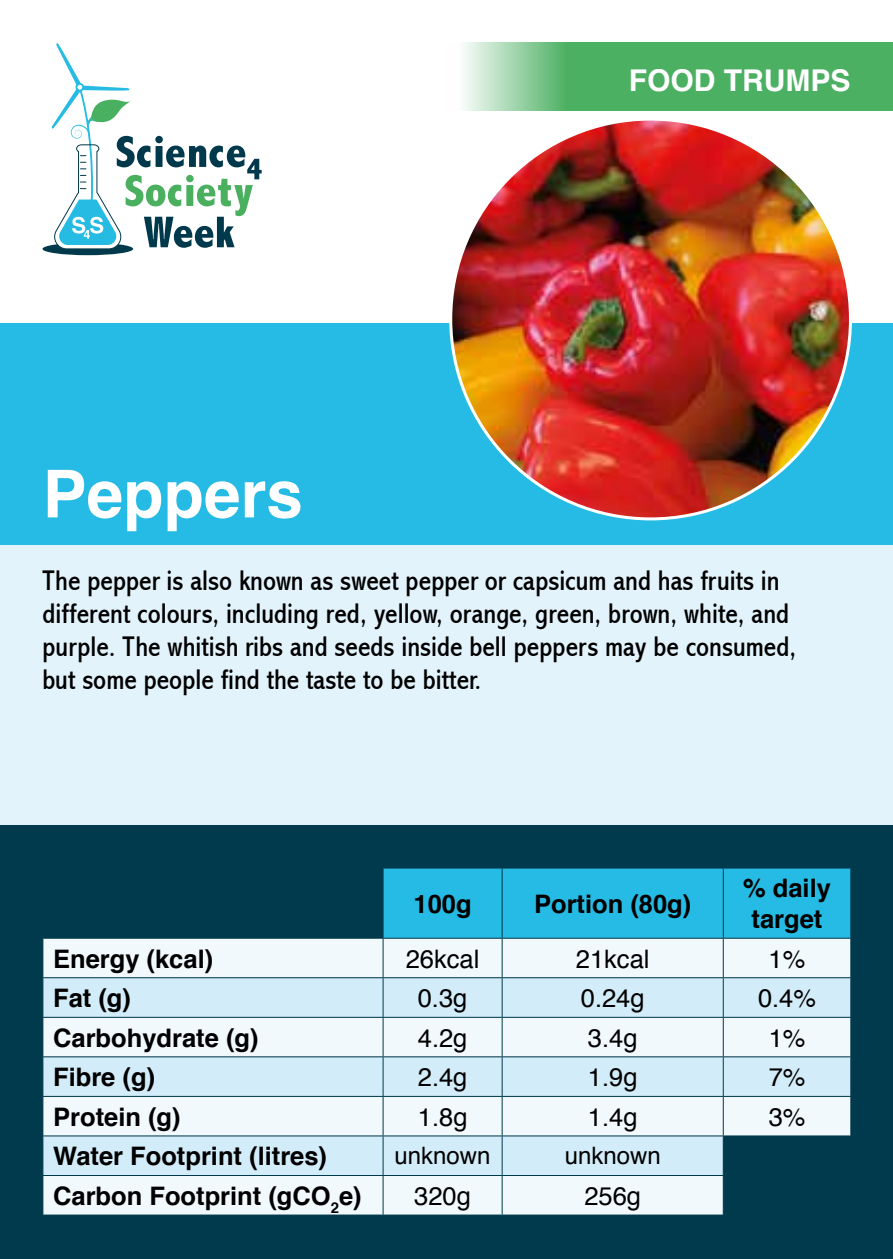
<style>
.page{position:relative;width:893px;height:1259px;background:#fff}
.page>*{position:absolute;margin:0;border:0;box-sizing:border-box;transform-origin:0 0}
.t1{font:700 66px "Helvetica";color:#fff}
.t2{font:700 30px "Helvetica";color:#fff}
.t3{font:condensed 28.5px/33px "Abadi";color:#000}
.t4{font:700 25.5px/30.6px "Helvetica";color:#000;text-align:center}
.t5{font:25.5px "Helvetica";color:#000}
.t6{font:24px "Helvetica";color:#000}
</style>
<div class="page">
<div style="left:0;top:544px;width:893px;height:281px;background:#e2f3fb"></div>
<div style="left:0;top:323px;width:893px;height:221px;background:#26bbe4"></div>
<div style="left:0;top:825px;width:893px;height:434px;background:#003a4c"></div>
<div style="left:43px;top:243px;width:90px;height:12px;background:#00394c;border-radius:50%"></div>
<svg style="left:50px;top:43px;width:212px;height:207px"></svg>
<svg style="left:464px;top:43px;width:429px;height:68px;fill:#4bb062"></svg>
<div style="left:384px;top:868px;width:466px;height:69px;background:#26bbe4"></div>
<svg style="left:43px;top:938px;width:807px;height:276px;fill:#f1f9fd"></svg>
<svg style="left:43px;top:978px;width:807px;height:197px;fill:#d3ecf9"></svg>
<hr style="left:383px;top:938px;width:1px;height:39px;background:#003a4c">
<hr style="left:502px;top:938px;width:1px;height:39px;background:#003a4c">
<hr style="left:723px;top:938px;width:1px;height:39px;background:#003a4c">
<hr style="left:383px;top:977px;width:119px;height:1px;background:#003a4c">
<hr style="left:383px;top:978px;width:1px;height:39px;background:#003a4c">
<hr style="left:502px;top:977px;width:221px;height:1px;background:#003a4c">
<hr style="left:502px;top:978px;width:1px;height:39px;background:#003a4c">
<hr style="left:723px;top:977px;width:128px;height:1px;background:#003a4c">
<hr style="left:723px;top:978px;width:1px;height:39px;background:#003a4c">
<hr style="left:383px;top:1016px;width:119px;height:1px;background:#003a4c">
<hr style="left:383px;top:1017px;width:1px;height:39px;background:#003a4c">
<hr style="left:502px;top:1016px;width:221px;height:1px;background:#003a4c">
<hr style="left:502px;top:1017px;width:1px;height:39px;background:#003a4c">
<hr style="left:723px;top:1016px;width:128px;height:1px;background:#003a4c">
<hr style="left:723px;top:1017px;width:1px;height:39px;background:#003a4c">
<hr style="left:383px;top:1056px;width:119px;height:1px;background:#003a4c">
<hr style="left:383px;top:1057px;width:1px;height:39px;background:#003a4c">
<hr style="left:502px;top:1056px;width:221px;height:1px;background:#003a4c">
<hr style="left:502px;top:1057px;width:1px;height:39px;background:#003a4c">
<hr style="left:723px;top:1056px;width:128px;height:1px;background:#003a4c">
<hr style="left:723px;top:1057px;width:1px;height:39px;background:#003a4c">
<hr style="left:383px;top:1096px;width:119px;height:1px;background:#003a4c">
<hr style="left:383px;top:1096px;width:1px;height:39px;background:#003a4c">
<hr style="left:502px;top:1096px;width:221px;height:1px;background:#003a4c">
<hr style="left:502px;top:1096px;width:1px;height:39px;background:#003a4c">
<hr style="left:723px;top:1096px;width:128px;height:1px;background:#003a4c">
<hr style="left:723px;top:1096px;width:1px;height:39px;background:#003a4c">
<hr style="left:383px;top:1135px;width:119px;height:1px;background:#003a4c">
<hr style="left:383px;top:1136px;width:1px;height:39px;background:#003a4c">
<hr style="left:502px;top:1135px;width:221px;height:1px;background:#003a4c">
<hr style="left:502px;top:1136px;width:1px;height:39px;background:#003a4c">
<hr style="left:723px;top:1135px;width:128px;height:1px;background:#003a4c">
<hr style="left:723px;top:1136px;width:1px;height:39px;background:#003a4c">
<hr style="left:383px;top:1175px;width:119px;height:1px;background:#003a4c">
<hr style="left:383px;top:1175px;width:1px;height:39px;background:#003a4c">
<hr style="left:502px;top:1175px;width:221px;height:1px;background:#003a4c">
<hr style="left:502px;top:1175px;width:1px;height:39px;background:#003a4c">
<hr style="left:723px;top:1175px;width:128px;height:1px;background:#003a4c">
<hr style="left:723px;top:1175px;width:1px;height:39px;background:#003a4c">
<hr style="left:502px;top:868px;width:1px;height:70px;background:#003a4c">
<hr style="left:723px;top:868px;width:1px;height:70px;background:#003a4c">
<hr style="left:43px;top:977px;width:340px;height:1px;background:#003a4c">
<hr style="left:43px;top:1016px;width:340px;height:1px;background:#003a4c">
<hr style="left:43px;top:1056px;width:340px;height:1px;background:#003a4c">
<hr style="left:43px;top:1096px;width:340px;height:1px;background:#003a4c">
<hr style="left:43px;top:1135px;width:340px;height:1px;background:#003a4c">
<hr style="left:43px;top:1175px;width:340px;height:1px;background:#003a4c">
<img style="left:451px;top:119px;width:399px;height:400px;border-radius:200px">
<h1 class="t1" style="left:43px;top:441px;width:262px">Peppers</h1>
<p class="t2" style="left:629px;top:56px;width:223px">FOOD TRUMPS</p>
<p class="t3" style="left:43px;top:564px;width:755px">The pepper is also known as sweet pepper or capsicum and has fruits in different colours, including red, yellow, orange, green, brown, white, and purple. The whitish ribs and seeds inside bell peppers may be consumed, but some people find the taste to be bitter.</p>
<p class="t4" style="left:414px;top:888px;width:60px">100g</p>
<p class="t4" style="left:534px;top:888px;width:159px">Portion (80g)</p>
<p class="t4" style="left:743px;top:873px;width:89px">% daily target</p>
<p class="t4" style="left:53px;top:943px;width:162px">Energy (kcal)</p>
<p class="t5" style="left:406px;top:939px;width:75px">26kcal</p>
<p class="t5" style="left:576px;top:939px;width:75px">21kcal</p>
<p class="t5" style="left:769px;top:939px;width:38px">1%</p>
<p class="t4" style="left:53px;top:983px;width:79px">Fat (g)</p>
<p class="t5" style="left:418px;top:978px;width:51px">0.3g</p>
<p class="t5" style="left:581px;top:978px;width:65px">0.24g</p>
<p class="t5" style="left:758px;top:978px;width:60px">0.4%</p>
<p class="t4" style="left:53px;top:1022px;width:207px">Carbohydrate (g)</p>
<p class="t5" style="left:418px;top:1018px;width:51px">4.2g</p>
<p class="t5" style="left:588px;top:1018px;width:51px">3.4g</p>
<p class="t5" style="left:769px;top:1018px;width:38px">1%</p>
<p class="t4" style="left:53px;top:1062px;width:103px">Fibre (g)</p>
<p class="t5" style="left:418px;top:1057px;width:51px">2.4g</p>
<p class="t5" style="left:588px;top:1057px;width:51px">1.9g</p>
<p class="t5" style="left:769px;top:1057px;width:38px">7%</p>
<p class="t4" style="left:53px;top:1101px;width:129px">Protein (g)</p>
<p class="t5" style="left:418px;top:1097px;width:51px">1.8g</p>
<p class="t5" style="left:588px;top:1097px;width:51px">1.4g</p>
<p class="t5" style="left:769px;top:1097px;width:38px">3%</p>
<p class="t4" style="left:53px;top:1141px;width:275px">Water Footprint (litres)</p>
<p class="t6" style="left:395px;top:1137px;width:98px">unknown</p>
<p class="t6" style="left:565px;top:1137px;width:98px">unknown</p>
<p class="t4" style="left:53px;top:1181px;width:310px">Carbon Footprint (gCO<sub>2</sub>e)</p>
<p class="t5" style="left:414px;top:1176px;width:58px">320g</p>
<p class="t5" style="left:584px;top:1176px;width:58px">256g</p>
</div>
